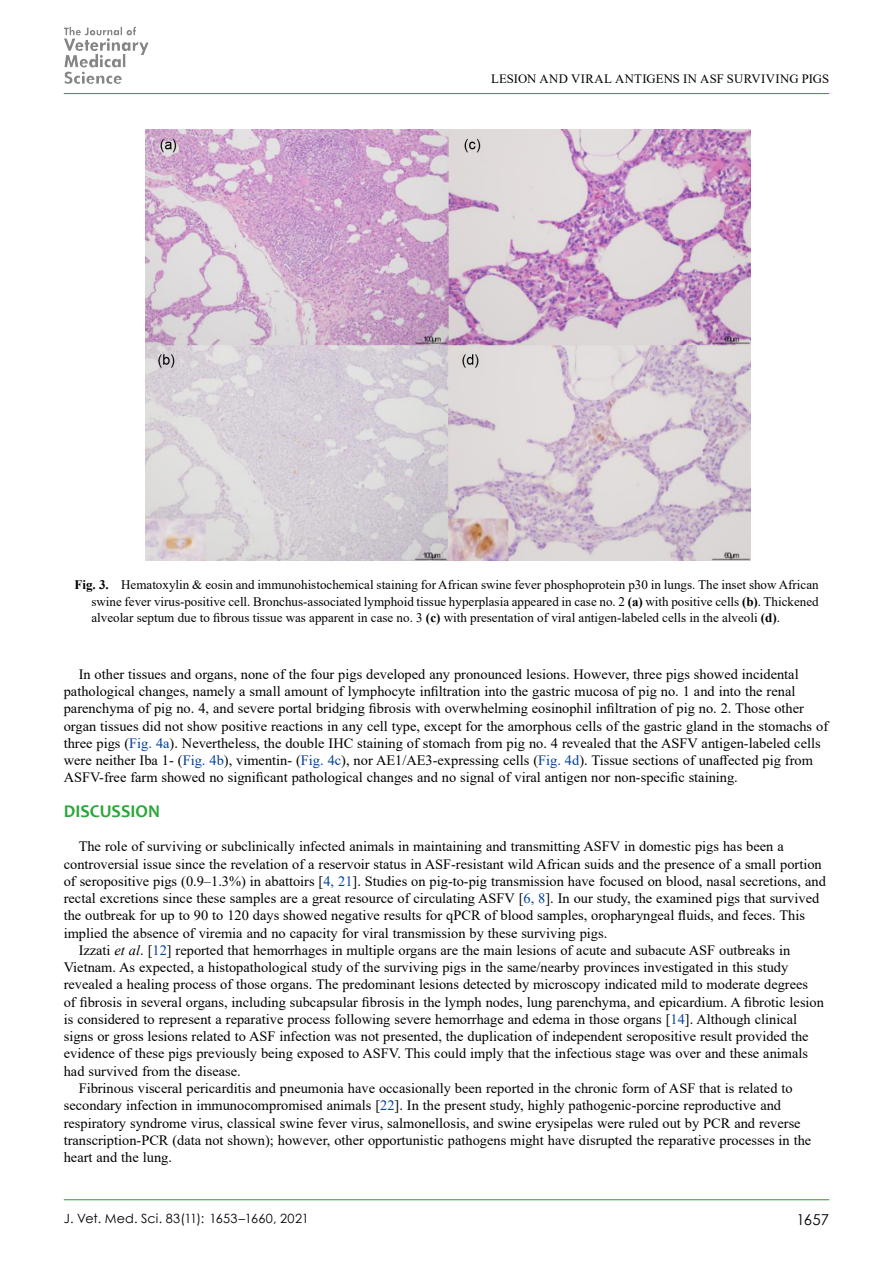
<style>
.page{position:relative;width:893px;height:1263px;background:#fff}
.page>*{position:absolute;margin:0;border:0;box-sizing:border-box;transform-origin:0 0}
.t1{font:700 18px "Candara";color:#2aa738}
.t2{font:15px "Century Gothic";color:#000}
.t3{font:14.25px/17.2px "Times New Roman";color:#000}
.t4{font:13.05px/16.5px "Times New Roman";color:#000;text-align:justify}
.t5{font:12.75px "Times New Roman";letter-spacing:.015em;color:#000}
.t6{font:12.75px "Century Gothic";letter-spacing:.015em;color:#000}
.s1{font-weight:700}
.s2{color:#003f98}
.s3{font-style:italic}
</style>
<div class="page">
<img style="left:64px;top:27px;width:74px;height:24px">
<hr style="left:64px;top:93px;width:765px;height:1px;background:#2aa738">
<hr style="left:64px;top:1199px;width:765px;height:1px;background:#2aa738">
<img style="left:145px;top:130px;width:605px;height:430px">
<p class="t5" style="left:491px;top:70px;width:339px">LESION AND VIRAL ANTIGENS IN ASF SURVIVING PIGS</p>
<p class="t4" style="left:91px;top:576px;width:729px;text-indent:-17px"><span class="s1">Fig. 3.</span> Hematoxylin &amp; eosin and immunohistochemical staining for African swine fever phosphoprotein p30 in lungs. The inset show African swine fever virus-positive cell. Bronchus-associated lymphoid tissue hyperplasia appeared in case no. 2 <span class="s1">(a)</span> with positive cells <span class="s1">(b)</span>. Thickened alveolar septum due to fibrous tissue was apparent in case no. 3 <span class="s1">(c)</span> with presentation of viral antigen-labeled cells in the alveoli <span class="s1">(d)</span>.</p>
<p class="t3" style="left:64px;top:665px;width:766px;text-indent:15px">In other tissues and organs, none of the four pigs developed any pronounced lesions. However, three pigs showed incidental pathological changes, namely a small amount of lymphocyte infiltration into the gastric mucosa of pig no. 1 and into the renal parenchyma of pig no. 4, and severe portal bridging fibrosis with overwhelming eosinophil infiltration of pig no. 2. Those other organ tissues did not show positive reactions in any cell type, except for the amorphous cells of the gastric gland in the stomachs of three pigs (<span class="s2">Fig. 4a</span>). Nevertheless, the double IHC staining of stomach from pig no. 4 revealed that the ASFV antigen-labeled cells were neither Iba 1- (<span class="s2">Fig. 4b</span>), vimentin- (<span class="s2">Fig. 4c</span>), nor AE1/AE3-expressing cells (<span class="s2">Fig. 4d</span>). Tissue sections of unaffected pig from ASFV-free farm showed no significant pathological changes and no signal of viral antigen nor non-specific staining.</p>
<p class="t1" style="left:64px;top:800px;width:98px">DISCUSSION</p>
<p class="t3" style="left:79px;top:837px;width:707px">The role of surviving or subclinically infected animals in maintaining and transmitting ASFV in domestic pigs has been a</p>
<p class="t3" style="left:64px;top:855px;width:759px">controversial issue since the revelation of a reservoir status in ASF-resistant wild African suids and the presence of a small portion</p>
<p class="t3" style="left:64px;top:872px;width:764px">of seropositive pigs (0.9–1.3%) in abattoirs [<span class="s2">4, 21</span>]. Studies on pig-to-pig transmission have focused on blood, nasal secretions, and</p>
<p class="t3" style="left:64px;top:889px;width:757px">rectal excretions since these samples are a great resource of circulating ASFV [<span class="s2">6, 8</span>]. In our study, the examined pigs that survived</p>
<p class="t3" style="left:64px;top:906px;width:743px">the outbreak for up to 90 to 120 days showed negative results for qPCR of blood samples, oropharyngeal fluids, and feces. This</p>
<p class="t3" style="left:64px;top:924px;width:545px">implied the absence of viremia and no capacity for viral transmission by these surviving pigs.</p>
<p class="t3" style="left:79px;top:941px;width:713px">Izzati <span class="s3">et al</span>. [<span class="s2">12</span>] reported that hemorrhages in multiple organs are the main lesions of acute and subacute ASF outbreaks in</p>
<p class="t3" style="left:64px;top:958px;width:726px">Vietnam. As expected, a histopathological study of the surviving pigs in the same/nearby provinces investigated in this study</p>
<p class="t3" style="left:64px;top:975px;width:746px">revealed a healing process of those organs. The predominant lesions detected by microscopy indicated mild to moderate degrees</p>
<p class="t3" style="left:64px;top:993px;width:762px">of fibrosis in several organs, including subcapsular fibrosis in the lymph nodes, lung parenchyma, and epicardium. A fibrotic lesion</p>
<p class="t3" style="left:64px;top:1010px;width:735px">is considered to represent a reparative process following severe hemorrhage and edema in those organs [<span class="s2">14</span>]. Although clinical</p>
<p class="t3" style="left:64px;top:1027px;width:746px">signs or gross lesions related to ASF infection was not presented, the duplication of independent seropositive result provided the</p>
<p class="t3" style="left:64px;top:1044px;width:746px">evidence of these pigs previously being exposed to ASFV. This could imply that the infectious stage was over and these animals</p>
<p class="t3" style="left:64px;top:1062px;width:178px">had survived from the disease.</p>
<p class="t3" style="left:79px;top:1079px;width:715px">Fibrinous visceral pericarditis and pneumonia have occasionally been reported in the chronic form of ASF that is related to</p>
<p class="t3" style="left:64px;top:1096px;width:719px">secondary infection in immunocompromised animals [<span class="s2">22</span>]. In the present study, highly pathogenic-porcine reproductive and</p>
<p class="t3" style="left:64px;top:1114px;width:738px">respiratory syndrome virus, classical swine fever virus, salmonellosis, and swine erysipelas were ruled out by PCR and reverse</p>
<p class="t3" style="left:64px;top:1131px;width:749px">transcription-PCR (data not shown); however, other opportunistic pathogens might have disrupted the reparative processes in the</p>
<p class="t3" style="left:64px;top:1148px;width:110px">heart and the lung.</p>
<p class="t6" style="left:64px;top:1209px;width:246px">J. Vet. Med. Sci. 83(11): 1653–1660, 2021</p>
<p class="t2" style="left:797px;top:1209px;width:34px">1657</p>
</div>
